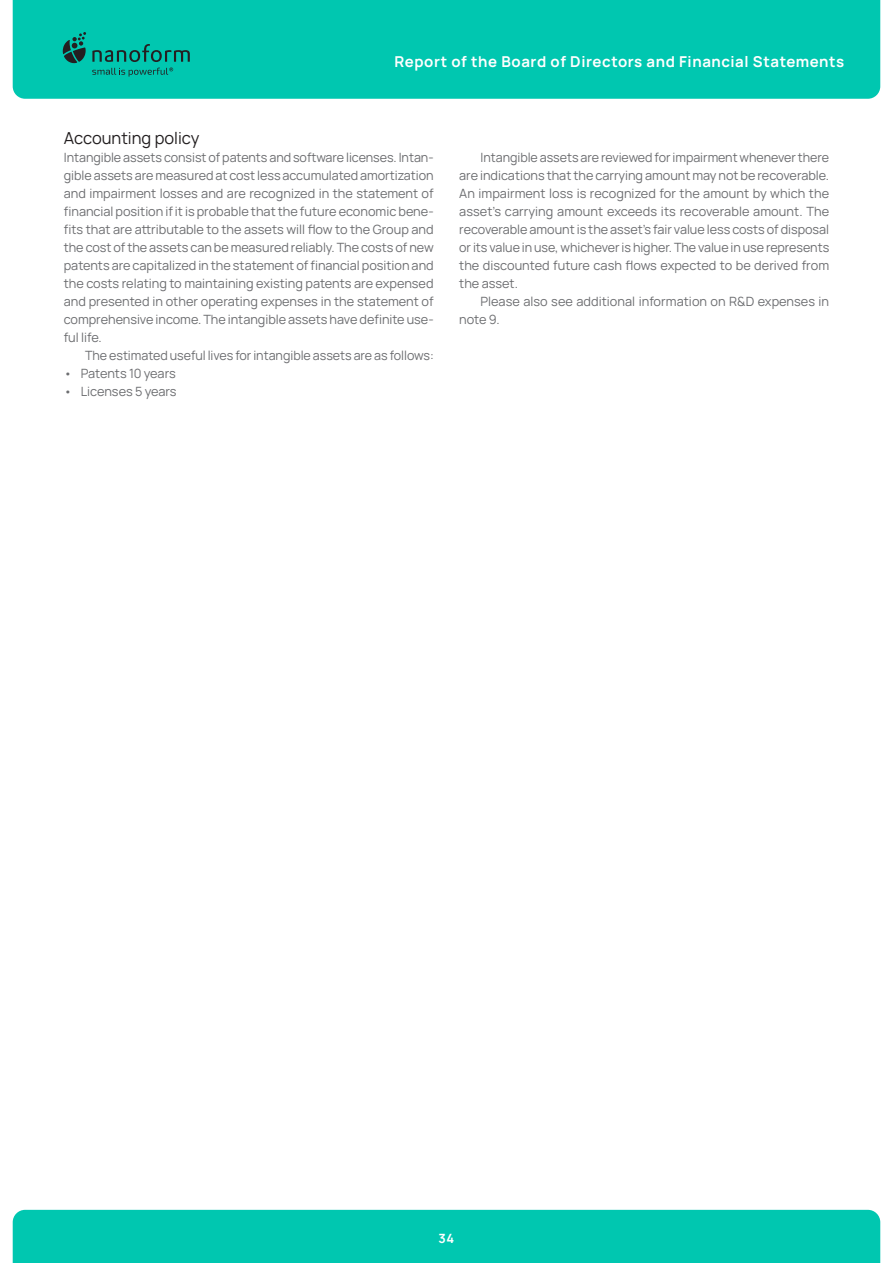
<style>
.page{position:relative;width:893px;height:1263px;background:#fff}
.page>*{position:absolute;margin:0;border:0;box-sizing:border-box;transform-origin:0 0}
._01_Subhead_01{font:16.5px "Manrope";color:#231f20}
.t1{font:700 15px "Manrope";letter-spacing:.04em;color:#fff}
._01_Body_1{font:12.75px/18px "Manrope";color:#6c6d70;text-align:justify}
._01_Body_indent{font:12.75px/18px "Manrope";color:#6c6d70;text-align:justify}
.t2{font:700 12.75px "Manrope";color:#fff}
</style>
<div class="page">
<div style="left:13px;top:1210px;width:867px;height:53px;background:#00c7b0"></div>
<div style="left:13px;top:0;width:867px;height:99px;background:#00c7b0"></div>
<svg style="left:92px;top:44px;width:98px;height:18px;background:#099b8a"></svg>
<svg style="left:63px;top:32px;width:23px;height:31px"></svg>
<svg style="left:92px;top:68px;width:81px;height:9px"></svg>
<p class="t1" style="left:394px;top:49px;width:451px">Report of the Board of Directors and Financial Statements</p>
<p class="_01_Subhead_01" style="left:64px;top:126px;width:137px">Accounting policy</p>
<p class="_01_Body_1" style="left:64px;top:148px;width:371px">Intangible assets consist of patents and software licenses. Intan&shy;gible assets are measured at cost less accumulated amortization and impairment losses and are recognized in the statement of financial position if it is probable that the future economic bene&shy;fits that are attributable to the assets will flow to the Group and the cost of the assets can be measured reliably. The costs of new patents are capitalized in the statement of financial position and the costs relating to maintaining existing patents are expensed and presented in other operating expenses in the statement of comprehensive income. The intangible assets have definite use&shy;ful life.</p>
<p class="_01_Body_indent" style="left:85px;top:346px;width:350px">The estimated useful lives for intangible assets are as follows:</p>
<p class="_01_Body_1" style="left:64px;top:364px;width:113px">• Patents 10 years</p>
<p class="_01_Body_1" style="left:64px;top:382px;width:114px">• Licenses 5 years</p>
<p class="_01_Body_indent" style="left:459px;top:148px;width:371px;text-indent:21px">Intangible assets are reviewed for impairment whenever there are indications that the carrying amount may not be recoverable.<br>An impairment loss is recognized for the amount by which the asset’s carrying amount exceeds its recoverable amount. The recoverable amount is the asset’s fair value less costs of disposal or its value in use, whichever is higher. The value in use represents the discounted future cash flows expected to be derived from the asset.</p>
<p class="_01_Body_indent" style="left:459px;top:292px;width:371px;text-indent:21px">Please also see additional information on R&amp;D expenses in note 9.</p>
<p class="t2" style="left:439px;top:1228px;width:17px">34</p>
</div>
